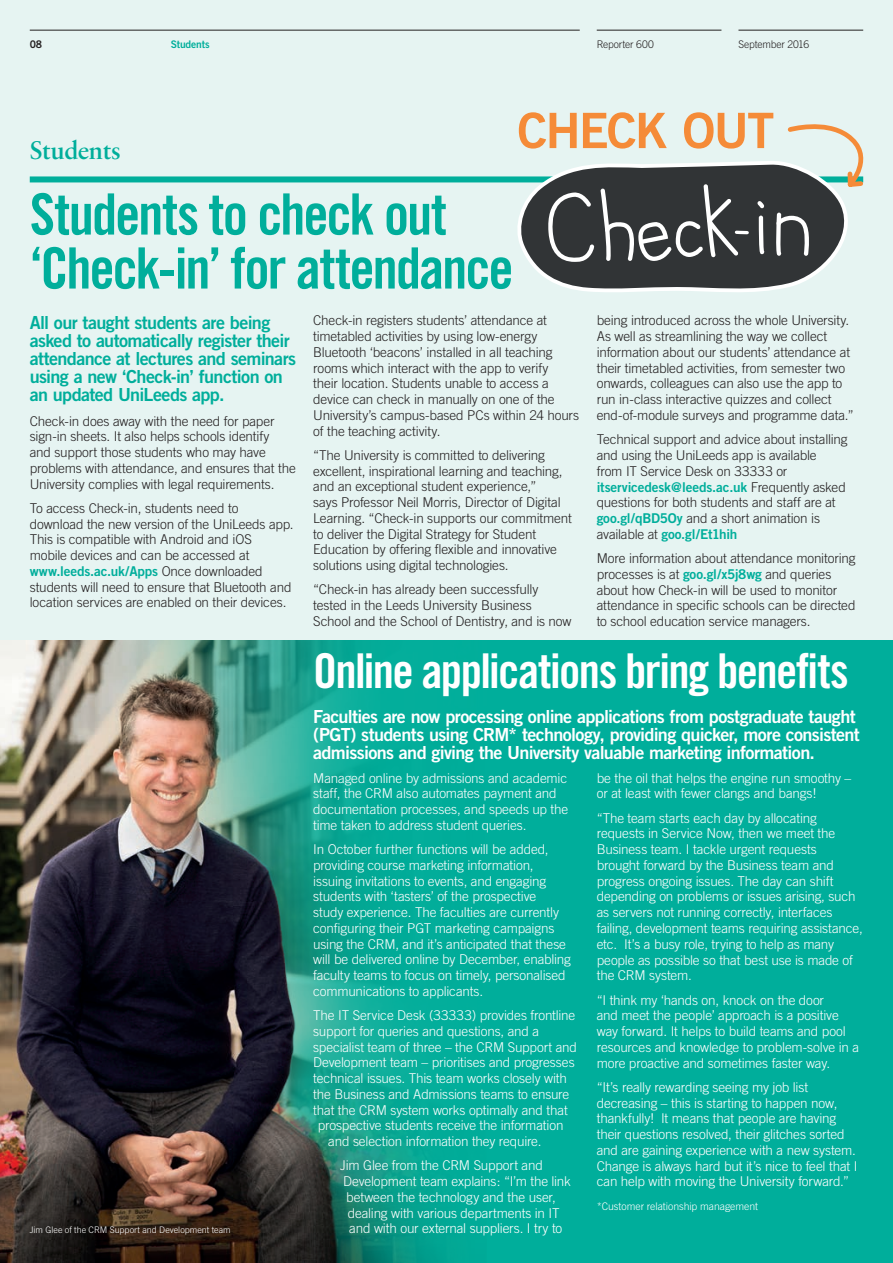
<style>
.page{position:relative;width:893px;height:1263px;background:#fff}
.page>*{position:absolute;margin:0;border:0;box-sizing:border-box;transform-origin:0 0}
.t1{font:57px/54px "Trade Gothic Bold Cond Twenty";letter-spacing:-.04em;color:#00ae9b}
.t2{font:48px "Trade Gothic Bold Cond Twenty";letter-spacing:-.035em;color:#fff}
.t3{font:27px "Sabon Semi Bold PL";letter-spacing:-.02em;color:#00ae9b}
.t4{font:18px/18px "Trade Gothic Bold Two";letter-spacing:-.035em;color:#fff}
.t5{font:18px/18px "Trade Gothic Bold Two";letter-spacing:-.035em;color:#00ae9b}
.t6{font:300 13.5px/15.8px "Trade Gothic";letter-spacing:-.015em;color:#fff}
.t7{font:300 13.5px/15.8px "Trade Gothic";letter-spacing:-.01em;color:#231f20}
.t8{font:13.5px "Trade Gothic Bold Two";letter-spacing:-.01em;color:#00ae9b}
.t9{font:300 10.5px "Trade Gothic";letter-spacing:-.005em;color:#fff}
.t10{font:300 10.5px "Trade Gothic";letter-spacing:-.015em;color:#231f20}
.t11{font:10.5px "Trade Gothic Bold Two";letter-spacing:-.015em;color:#00ae9b}
.t12{font:10.5px "Trade Gothic Bold Two";color:#231f20}
.t13{font:300 9px "Trade Gothic";color:#fff}
.s1{font-family:"Trade Gothic";font-weight:300;color:#231f20}
.s2{font-family:"Trade Gothic Bold Two";font-weight:400;color:#00ae9b}
</style>
<div class="page">
<div style="left:0;top:0;width:893px;height:781px;background:#e6f4f2"></div>
<div style="left:0;top:640px;width:893px;height:623px;background:#00ae9b"></div>
<hr style="left:30px;top:30px;width:550px;height:1px;background:#231f20">
<hr style="left:738px;top:30px;width:125px;height:1px;background:#231f20">
<hr style="left:597px;top:30px;width:124px;height:1px;background:#231f20">
<div style="left:30px;top:176px;width:833px;height:6px;background:#00ae9b"></div>
<img style="left:0;top:640px;width:447px;height:623px">
<svg style="left:517px;top:112px;width:346px;height:180px"></svg>
<p class="t12" style="left:30px;top:37px;width:14px">08</p>
<p class="t11" style="left:171px;top:37px;width:40px">Students</p>
<p class="t10" style="left:597px;top:38px;width:59px">Reporter 600</p>
<p class="t10" style="left:738px;top:38px;width:72px">September 2016</p>
<h3 class="t3" style="left:30px;top:134px;width:93px">Students</h3>
<h1 class="t1" style="left:30px;top:187px;width:485px">Students to check out ‘Check-in’ for attendance</h1>
<h3 class="t5" style="left:30px;top:313px;width:268px">All our taught students are being asked to automatically register their attendance at lectures and seminars using a new ‘Check-in’ function on an updated UniLeeds app.</h3>
<p class="t7" style="left:30px;top:413px;width:267px">Check-in does away with the need for paper sign-in sheets. It also helps schools identify<br>and support those students who may have problems with attendance, and ensures that the University complies with legal requirements.</p>
<p class="t7" style="left:30px;top:500px;width:265px">To access Check-in, students need to download the new version of the UniLeeds app.<br>This is compatible with Android and iOS<br>mobile devices and can be accessed at</p>
<p class="t8" style="left:30px;top:563px;width:234px">www.leeds.ac.uk/Apps <span class="s1">Once downloaded</span></p>
<p class="t7" style="left:30px;top:579px;width:263px">students will need to ensure that Bluetooth and location services are enabled on their devices.</p>
<p class="t7" style="left:313px;top:312px;width:267px">Check-in registers students’ attendance at timetabled activities by using low-energy Bluetooth ‘beacons’ installed in all teaching rooms which interact with the app to verify<br>their location. Students unable to access a device can check in manually on one of the University’s campus-based PCs within 24 hours of the teaching activity.</p>
<p class="t7" style="left:313px;top:447px;width:260px">“The University is committed to delivering excellent, inspirational learning and teaching, and an exceptional student experience,”<br>says Professor Neil Morris, Director of Digital Learning. “Check-in supports our commitment to deliver the Digital Strategy for Student Education by offering flexible and innovative solutions using digital technologies.</p>
<p class="t7" style="left:313px;top:582px;width:260px">“Check-in has already been successfully tested in the Leeds University Business<br>School and the School of Dentistry, and is now</p>
<p class="t7" style="left:597px;top:313px;width:259px">being introduced across the whole University.<br>As well as streamlining the way we collect information about our students’ attendance at their timetabled activities, from semester two onwards, colleagues can also use the app to run in-class interactive quizzes and collect end-of-module surveys and programme data.”</p>
<p class="t7" style="left:597px;top:431px;width:252px">Technical support and advice about installing and using the UniLeeds app is available<br>from IT Service Desk on 33333 or</p>
<p class="t8" style="left:597px;top:478px;width:251px">itservicedesk@leeds.ac.uk <span class="s1">Frequently asked</span></p>
<p class="t7" style="left:597px;top:494px;width:240px">questions for both students and staff are at <span class="s2">goo.gl/qBD5Oy</span> and a short animation is</p>
<p class="t8" style="left:597px;top:526px;width:142px"><span class="s1">available at</span> goo.gl/Et1hih</p>
<p class="t7" style="left:597px;top:550px;width:260px">More information about attendance monitoring processes is at <span class="s2">goo.gl/x5j8wg</span> and queries about how Check-in will be used to monitor attendance in specific schools can be directed to school education service managers.</p>
<p class="t13" style="left:30px;top:1225px;width:203px">Jim Glee of the CRM Support and Development team</p>
<h2 class="t2" style="left:313px;top:642px;width:537px">Online applications bring benefits</h2>
<h3 class="t4" style="left:313px;top:708px;width:548px">Faculties are now processing online applications from postgraduate taught (PGT) students using CRM* technology, providing quicker, more consistent admissions and giving the University valuable marketing information.</h3>
<p class="t6" style="left:313px;top:770px;width:257px">Managed online by admissions and academic staff, the CRM also automates payment and documentation processes, and speeds up the time taken to address student queries.</p>
<p class="t6" style="left:313px;top:841px;width:259px">In October further functions will be added, providing course marketing information, issuing invitations to events, and engaging students with ‘tasters’ of the prospective<br>study experience. The faculties are currently configuring their PGT marketing campaigns using the CRM, and it’s anticipated that these will be delivered online by December, enabling faculty teams to focus on timely, personalised communications to applicants.</p>
<p class="t6" style="left:313px;top:1007px;width:264px">The IT Service Desk (33333) provides frontline</p>
<p class="t6" style="left:313px;top:1023px;width:228px">support for queries and questions, and a</p>
<p class="t6" style="left:313px;top:1039px;width:265px">specialist team of three – the CRM Support and</p>
<p class="t6" style="left:313px;top:1054px;width:263px">Development team – prioritises and progresses</p>
<p class="t6" style="left:313px;top:1070px;width:255px">technical issues. This team works closely with</p>
<p class="t6" style="left:313px;top:1086px;width:258px">the Business and Admissions teams to ensure</p>
<p class="t6" style="left:313px;top:1102px;width:256px">that the CRM system works optimally and that</p>
<p class="t6" style="left:318px;top:1117px;width:247px">prospective students receive the information</p>
<p class="t6" style="left:328px;top:1133px;width:215px">and selection information they require.</p>
<p class="t6" style="left:340px;top:1157px;width:204px">Jim Glee from the CRM Support and</p>
<p class="t6" style="left:343px;top:1173px;width:229px">Development team explains: “I’m the link</p>
<p class="t6" style="left:346px;top:1189px;width:211px">between the technology and the user,</p>
<p class="t6" style="left:348px;top:1205px;width:213px">dealing with various departments in IT</p>
<p class="t6" style="left:349px;top:1220px;width:215px">and with our external suppliers. I try to</p>
<p class="t6" style="left:597px;top:770px;width:256px">be the oil that helps the engine run smoothy – or at least with fewer clangs and bangs!</p>
<p class="t6" style="left:597px;top:810px;width:267px">“The team starts each day by allocating requests in Service Now, then we meet the Business team. I tackle urgent requests brought forward by the Business team and progress ongoing issues. The day can shift depending on problems or issues arising, such as servers not running correctly, interfaces failing, development teams requiring assistance, etc. It’s a busy role, trying to help as many people as possible so that best use is made of the CRM system.</p>
<p class="t6" style="left:597px;top:992px;width:264px">“I think my ‘hands on, knock on the door<br>and meet the people’ approach is a positive way forward. It helps to build teams and pool resources and knowledge to problem-solve in a more proactive and sometimes faster way.</p>
<p class="t6" style="left:597px;top:1079px;width:262px">“It’s really rewarding seeing my job list decreasing – this is starting to happen now, thankfully! It means that people are having their questions resolved, their glitches sorted and are gaining experience with a new system.<br>Change is always hard but it’s nice to feel that I can help with moving the University forward.”</p>
<p class="t9" style="left:597px;top:1200px;width:163px">*Customer relationship management</p>
</div>
